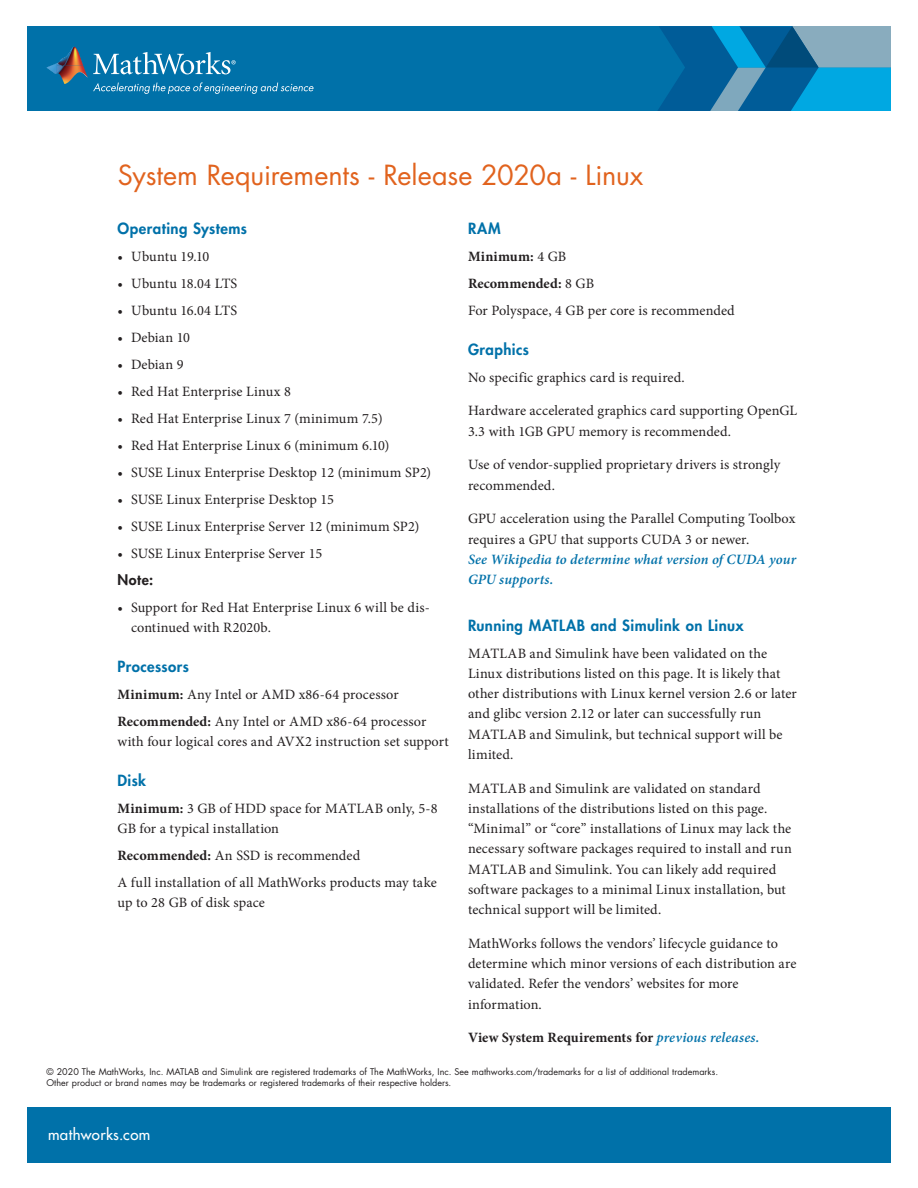
<style>
.page{position:relative;width:918px;height:1188px;background:#fff}
.page>*{position:absolute;margin:0;border:0;box-sizing:border-box;transform-origin:0 0}
.t1{font:27px "Futura Std";letter-spacing:-.005em;color:#e1631e}
.Heading_2{font:800 15px "Futura Std";letter-spacing:.025em;color:#0071a9}
.t2{font:500 15px "Futura Std";letter-spacing:.03em;color:#fff}
.Body_Copy{font:14.25px/20.2px "Minion Pro";letter-spacing:.01em;color:#231f20}
.Body_Copy-2{font:700 14.25px "Minion Pro";color:#231f20}
.bullets{font:800 14.25px "Futura Std";color:#231f20}
.t3{font:9px/11.2px "Futura Std";color:#231f20}
.s1{font-weight:700}
.s2{font-weight:400}
.s3{font-weight:600;font-style:italic;color:#0071a9}
</style>
<div class="page">
<div style="left:27px;top:1108px;width:864px;height:55px;background:#0071a9"></div>
<div style="left:27px;top:26px;width:864px;height:85px;background:#0071a9"></div>
<img style="left:57px;top:47px;width:26px;height:18px">
<svg style="left:46px;top:63px;width:11px;height:11px"></svg>
<img style="left:57px;top:65px;width:31px;height:19px">
<svg style="left:93px;top:82px;width:221px;height:12px"></svg>
<svg style="left:93px;top:52px;width:143px;height:22px"></svg>
<svg style="left:658px;top:26px;width:233px;height:85px;background:#2082b2"></svg>
<p class="t1" style="left:118px;top:158px;width:527px">System Requirements - Release 2020a - Linux</p>
<p class="Heading_2" style="left:118px;top:219px;width:131px">Operating Systems</p>
<p class="Body_Copy" style="left:118px;top:246px;width:93px">• Ubuntu 19.10</p>
<p class="Body_Copy" style="left:118px;top:273px;width:121px">• Ubuntu 18.04 LTS</p>
<p class="Body_Copy" style="left:118px;top:300px;width:121px">• Ubuntu 16.04 LTS</p>
<p class="Body_Copy" style="left:118px;top:327px;width:74px">• Debian 10</p>
<p class="Body_Copy" style="left:118px;top:354px;width:68px">• Debian 9</p>
<p class="Body_Copy" style="left:118px;top:381px;width:175px">• Red Hat Enterprise Linux 8</p>
<p class="Body_Copy" style="left:118px;top:408px;width:267px">• Red Hat Enterprise Linux 7 (minimum 7.5)</p>
<p class="Body_Copy" style="left:118px;top:435px;width:274px">• Red Hat Enterprise Linux 6 (minimum 6.10)</p>
<p class="Body_Copy" style="left:118px;top:462px;width:315px">• SUSE Linux Enterprise Desktop 12 (minimum SP2)</p>
<p class="Body_Copy" style="left:118px;top:489px;width:218px">• SUSE Linux Enterprise Desktop 15</p>
<p class="Body_Copy" style="left:118px;top:516px;width:303px">• SUSE Linux Enterprise Server 12 (minimum SP2)</p>
<p class="Body_Copy" style="left:118px;top:543px;width:206px">• SUSE Linux Enterprise Server 15</p>
<p class="bullets" style="left:118px;top:571px;width:37px">Note:</p>
<p class="Body_Copy" style="left:131px;top:597px;width:300px;text-indent:-14px">• Support for Red Hat Enterprise Linux 6 will be dis&shy;continued with R2020b.</p>
<p class="Heading_2" style="left:118px;top:657px;width:73px">Processors</p>
<p class="Body_Copy" style="left:118px;top:684px;width:283px"><span class="s1">Minimum:</span> Any Intel or AMD x86-64 processor</p>
<p class="Body_Copy" style="left:118px;top:711px;width:333px"><span class="s1">Recommended:</span> Any Intel or AMD x86-64 processor with four logical cores and AVX2 instruction set support</p>
<p class="Heading_2" style="left:118px;top:771px;width:30px">Disk</p>
<p class="Body_Copy" style="left:118px;top:798px;width:322px"><span class="s1">Minimum:</span> 3 GB of HDD space for MATLAB only, 5-8<br>GB for a typical installation</p>
<p class="Body_Copy" style="left:118px;top:845px;width:244px"><span class="s1">Recommended:</span> An SSD is recommended</p>
<p class="Body_Copy" style="left:118px;top:872px;width:321px">A full installation of all MathWorks products may take up to 28 GB of disk space</p>
<p class="Heading_2" style="left:468px;top:219px;width:34px">RAM</p>
<p class="Body_Copy-2" style="left:468px;top:246px;width:100px">Minimum: <span class="s2">4 GB</span></p>
<p class="Body_Copy-2" style="left:468px;top:273px;width:128px">Recommended: <span class="s2">8 GB</span></p>
<p class="Body_Copy" style="left:468px;top:300px;width:268px">For Polyspace, 4 GB per core is recommended</p>
<p class="Heading_2" style="left:468px;top:340px;width:62px">Graphics</p>
<p class="Body_Copy" style="left:468px;top:367px;width:218px">No specific graphics card is required.</p>
<p class="Body_Copy" style="left:468px;top:401px;width:331px">Hardware accelerated graphics card supporting OpenGL<br>3.3 with 1GB GPU memory is recommended.</p>
<p class="Body_Copy" style="left:468px;top:455px;width:314px">Use of vendor-supplied proprietary drivers is strongly recommended.</p>
<p class="Body_Copy" style="left:468px;top:509px;width:330px">GPU acceleration using the Parallel Computing Toolbox requires a GPU that supports CUDA 3 or newer.<br><span class="s3">See Wikipedia to determine what version of CUDA your GPU supports.</span></p>
<p class="Heading_2" style="left:468px;top:616px;width:277px">Running MATLAB and Simulink on Linux</p>
<p class="Body_Copy" style="left:468px;top:643px;width:330px">MATLAB and Simulink have been validated on the Linux distributions listed on this page. It is likely that other distributions with Linux kernel version 2.6 or later and glibc version 2.12 or later can successfully run MATLAB and Simulink, but technical support will be limited.</p>
<p class="Body_Copy" style="left:468px;top:778px;width:325px">MATLAB and Simulink are validated on standard installations of the distributions listed on this page. “Minimal” or “core” installations of Linux may lack the necessary software packages required to install and run MATLAB and Simulink. You can likely add required software packages to a minimal Linux installation, but technical support will be limited.</p>
<p class="Body_Copy" style="left:468px;top:933px;width:330px">MathWorks follows the vendors’ lifecycle guidance to determine which minor versions of each distribution are validated. Refer the vendors’ websites for more information.</p>
<p class="Body_Copy-2" style="left:468px;top:1028px;width:293px">View System Requirements for <span class="s3">previous releases.</span></p>
<p class="t3" style="left:46px;top:1066px;width:673px">© 2020 The MathWorks, Inc. MATLAB and Simulink are registered trademarks of The MathWorks, Inc. See mathworks.com/trademarks for a list of additional trademarks.<br>Other product or brand names may be trademarks or registered trademarks of their respective holders.</p>
<p class="t2" style="left:48px;top:1125px;width:104px">mathworks.com</p>
</div>
